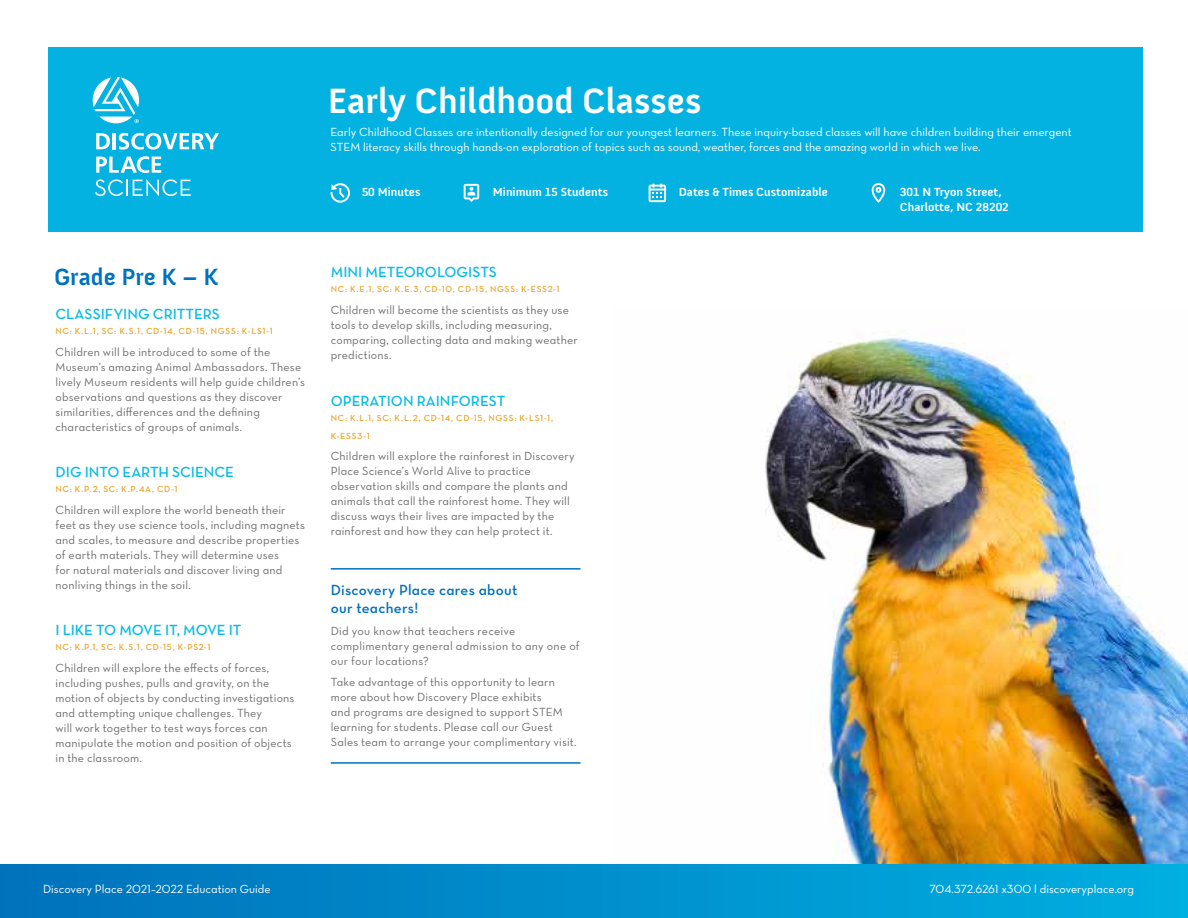
<style>
.page{position:relative;width:1188px;height:918px;background:#fff}
.page>*{position:absolute;margin:0;border:0;box-sizing:border-box;transform-origin:0 0}
.t1{font:700 36px "Anivers";color:#fff}
.t2{font:700 24px "Anivers";color:#0072bc}
.t3{font:15px "Neutra Text Demi Alt";letter-spacing:-.005em;color:#09bce5}
.t4{font:15px/18px "Neutra Text Demi Alt";letter-spacing:.015em;color:#0072bc}
.t5{font:12px/15px "Neutra Text Book Alt";letter-spacing:.015em;color:#6d6e71}
.t6{font:12px/15px "Neutra Text Book Alt";color:#fff}
.t7{font:700 12px/14.4px "Anivers";color:#fff}
.t8{font:9px/18px "Neutra Text Demi Alt";letter-spacing:.08em;color:#eca62e}
</style>
<div class="page">
<img style="left:765px;top:337px;width:423px;height:527px">
<div style="left:0;top:864px;width:1188px;height:54px;background:linear-gradient(to right,#0071bb,#00afe0)"></div>
<div style="left:49px;top:47px;width:1094px;height:185px;background:#04b2e2"></div>
<svg style="left:872px;top:183px;width:13px;height:20px"></svg>
<svg style="left:649px;top:184px;width:17px;height:18px"></svg>
<svg style="left:331px;top:183px;width:19px;height:20px"></svg>
<svg style="left:464px;top:184px;width:15px;height:18px"></svg>
<hr style="left:331px;top:568px;width:249px;height:2px;background:#0072bc">
<hr style="left:331px;top:762px;width:249px;height:2px;background:#0072bc">
<svg style="left:96px;top:133px;width:14px;height:16px"></svg>
<hr style="left:113px;top:133px;width:3px;height:16px;background:#fff">
<svg style="left:119px;top:133px;width:100px;height:17px"></svg>
<svg style="left:96px;top:156px;width:65px;height:17px"></svg>
<svg style="left:95px;top:179px;width:96px;height:17px"></svg>
<svg style="left:93px;top:77px;width:46px;height:46px"></svg>
<h1 class="t1" style="left:328px;top:81px;width:375px">Early Childhood Classes</h1>
<p class="t6" style="left:331px;top:124px;width:743px">Early Childhood Classes are intentionally designed for our youngest learners. These inquiry-based classes will have children building their emergent<br>STEM literacy skills through hands-on exploration of topics such as sound, weather, forces and the amazing world in which we live.</p>
<h2 class="t2" style="left:54px;top:264px;width:166px">Grade Pre K – K</h2>
<p class="t3" style="left:56px;top:305px;width:166px">CLASSIFYING CRITTERS</p>
<p class="t8" style="left:56px;top:322px;width:219px">NC: K.L.1, SC: K.S.1, CD-14, CD-15, NGSS: K-LS1-1</p>
<p class="t5" style="left:56px;top:344px;width:251px">Children will be introduced to some of the Museum’s amazing Animal Ambassadors. These lively Museum residents will help guide children’s observations and questions as they discover similarities, differences and the defining characteristics of groups of animals.</p>
<p class="t3" style="left:56px;top:463px;width:180px">DIG INTO EARTH SCIENCE</p>
<p class="t8" style="left:56px;top:480px;width:124px">NC: K.P.2, SC: K.P.4A, CD-1</p>
<p class="t5" style="left:56px;top:502px;width:251px">Children will explore the world beneath their feet as they use science tools, including magnets and scales, to measure and describe properties of earth materials. They will determine uses<br>for natural materials and discover living and nonliving things in the soil.</p>
<p class="t3" style="left:56px;top:621px;width:187px">I LIKE TO MOVE IT, MOVE IT</p>
<p class="t8" style="left:56px;top:638px;width:156px">NC: K.P.1, SC: K.S.1, CD-15, K-PS2-1</p>
<p class="t5" style="left:56px;top:660px;width:241px">Children will explore the effects of forces, including pushes, pulls and gravity, on the motion of objects by conducting investigations and attempting unique challenges. They<br>will work together to test ways forces can manipulate the motion and position of objects in the classroom.</p>
<p class="t7" style="left:362px;top:185px;width:60px">50 Minutes</p>
<p class="t7" style="left:493px;top:185px;width:117px">Minimum 15 Students</p>
<p class="t7" style="left:679px;top:185px;width:151px">Dates &amp; Times Customizable</p>
<p class="t7" style="left:900px;top:185px;width:110px">301 N Tryon Street,<br>Charlotte, NC 28202</p>
<p class="t3" style="left:331px;top:263px;width:168px">MINI METEOROLOGISTS</p>
<p class="t8" style="left:331px;top:280px;width:230px">NC: K.E.1, SC: K.E.3, CD-10, CD-15, NGSS: K-ESS2-1</p>
<p class="t5" style="left:331px;top:302px;width:248px">Children will become the scientists as they use tools to develop skills, including measuring, comparing, collecting data and making weather predictions.</p>
<p class="t3" style="left:331px;top:391px;width:176px">OPERATION RAINFOREST</p>
<p class="t8" style="left:331px;top:408px;width:224px">NC: K.L.1, SC: K.L.2, CD-14, CD-15, NGSS: K-LS1-1,<br>K-ESS3-1</p>
<p class="t5" style="left:331px;top:448px;width:245px">Children will explore the rainforest in Discovery Place Science’s World Alive to practice observation skills and compare the plants and animals that call the rainforest home. They will discuss ways their lives are impacted by the rainforest and how they can help protect it.</p>
<p class="t4" style="left:331px;top:581px;width:188px">Discovery Place cares about our teachers!</p>
<p class="t5" style="left:331px;top:623px;width:251px">Did you know that teachers receive complimentary general admission to any one of our four locations?</p>
<p class="t5" style="left:331px;top:675px;width:247px">Take advantage of this opportunity to learn more about how Discovery Place exhibits<br>and programs are designed to support STEM learning for students. Please call our Guest Sales team to arrange your complimentary visit.</p>
<p class="t6" style="left:43px;top:881px;width:229px">Discovery Place 2021–2022 Education Guide</p>
<p class="t6" style="left:929px;top:881px;width:206px">704.372.6261 x300 l discoveryplace.org</p>
</div>
